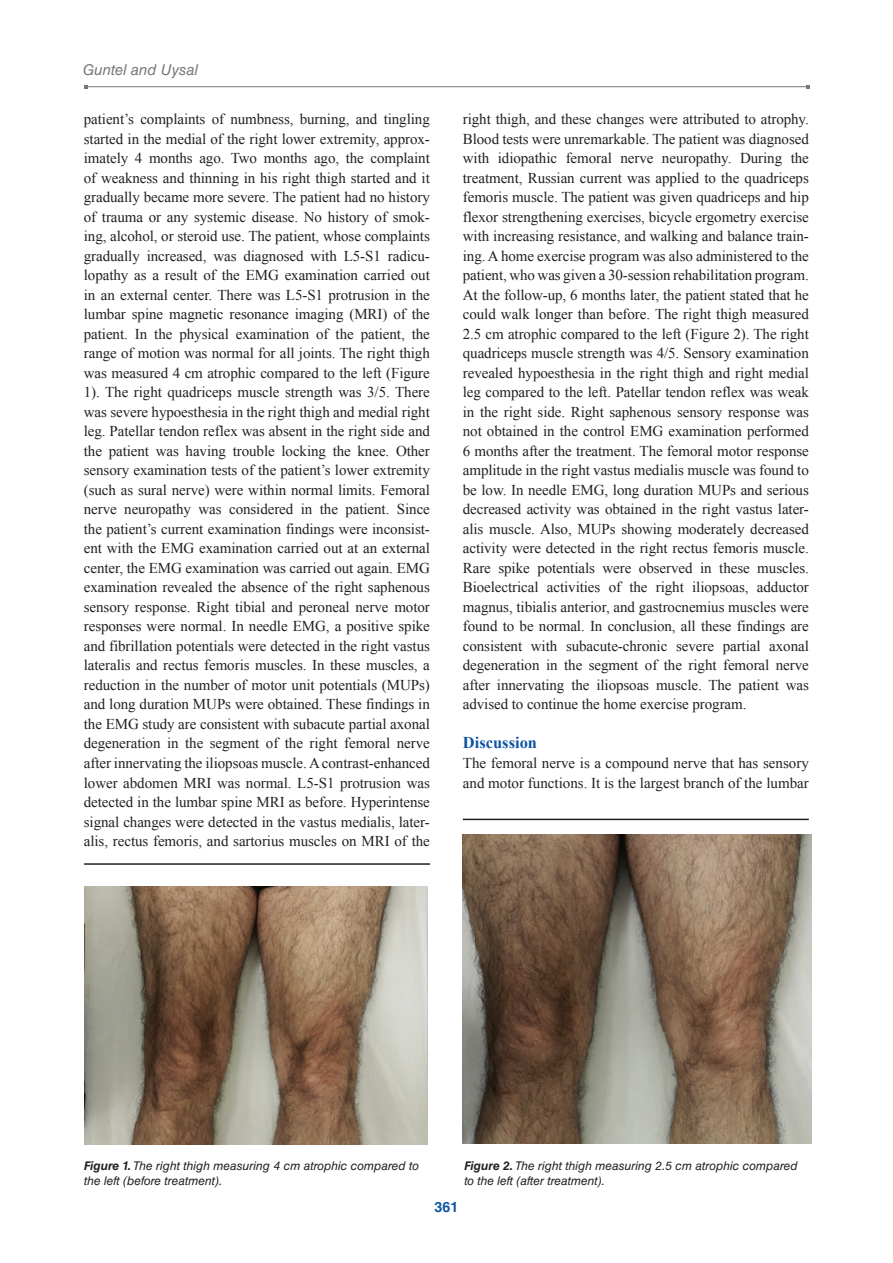
<style>
.page{position:relative;width:893px;height:1263px;background:#fff}
.page>*{position:absolute;margin:0;border:0;box-sizing:border-box;transform-origin:0 0}
.t1{font:700 16.5px "Times New Roman";color:#1055a4}
.t2{font:15px/19.5px "Times New Roman";letter-spacing:-.005em;color:#231f20;text-align:justify}
.t3{font:italic 15px "Helvetica LT Std";color:#76787b}
.t4{font:700 14.25px "Helvetica LT Std";color:#1055a4}
.t5{font:italic 12px/14.4px "Helvetica LT Std";color:#231f20}
.s1{font-weight:700}
</style>
<div class="page">
<hr style="left:86px;top:86px;width:721px;height:1px;background:#76787b">
<img style="left:85px;top:886px;width:343px;height:258px">
<img style="left:463px;top:834px;width:348px;height:310px">
<hr style="left:463px;top:819px;width:346px;height:1px;background:#231f20">
<hr style="left:84px;top:863px;width:346px;height:2px;background:#231f20">
<p class="t3" style="left:83px;top:61px;width:117px">Guntel and Uysal</p>
<p class="t2" style="left:84px;top:109px;width:348px">patient’s complaints of numbness, burning, and tingling started in the medial of the right lower extremity, approx&shy;imately 4 months ago. Two months ago, the complaint of weakness and thinning in his right thigh started and it gradually became more severe. The patient had no history of trauma or any systemic disease. No history of smok&shy;ing, alcohol, or steroid use. The patient, whose complaints gradually increased, was diagnosed with L5-S1 radicu&shy;lopathy as a result of the EMG examination carried out in an external center. There was L5-S1 protrusion in the lumbar spine magnetic resonance imaging (MRI) of the patient. In the physical examination of the patient, the range of motion was normal for all joints. The right thigh was measured 4 cm atrophic compared to the left (Figure 1). The right quadriceps muscle strength was 3/5. There was severe hypoesthesia in the right thigh and medial right leg. Patellar tendon reflex was absent in the right side and the patient was having trouble locking the knee. Other sensory examination tests of the patient’s lower extremity (such as sural nerve) were within normal limits. Femoral nerve neuropathy was considered in the patient. Since the patient’s current examination findings were inconsist&shy;ent with the EMG examination carried out at an external center, the EMG examination was carried out again. EMG examination revealed the absence of the right saphenous sensory response. Right tibial and peroneal nerve motor responses were normal. In needle EMG, a positive spike and fibrillation potentials were detected in the right vastus lateralis and rectus femoris muscles. In these muscles, a reduction in the number of motor unit potentials (MUPs) and long duration MUPs were obtained. These findings in the EMG study are consistent with subacute partial axonal degeneration in the segment of the right femoral nerve after innervating the iliopsoas muscle. A contrast-enhanced lower abdomen MRI was normal. L5-S1 protrusion was detected in the lumbar spine MRI as before. Hyperintense signal changes were detected in the vastus medialis, later&shy;alis, rectus femoris, and sartorius muscles on MRI of the</p>
<p class="t2" style="left:463px;top:109px;width:348px">right thigh, and these changes were attributed to atrophy.<br>Blood tests were unremarkable. The patient was diagnosed with idiopathic femoral nerve neuropathy. During the treatment, Russian current was applied to the quadriceps femoris muscle. The patient was given quadriceps and hip flexor strengthening exercises, bicycle ergometry exercise with increasing resistance, and walking and balance train&shy;ing. A home exercise program was also administered to the patient, who was given a 30-session rehabilitation program.<br>At the follow-up, 6 months later, the patient stated that he could walk longer than before. The right thigh measured 2.5 cm atrophic compared to the left (Figure 2). The right quadriceps muscle strength was 4/5. Sensory examination revealed hypoesthesia in the right thigh and right medial leg compared to the left. Patellar tendon reflex was weak in the right side. Right saphenous sensory response was not obtained in the control EMG examination performed 6 months after the treatment. The femoral motor response amplitude in the right vastus medialis muscle was found to be low. In needle EMG, long duration MUPs and serious decreased activity was obtained in the right vastus later&shy;alis muscle. Also, MUPs showing moderately decreased activity were detected in the right rectus femoris muscle.<br>Rare spike potentials were observed in these muscles.<br>Bioelectrical activities of the right iliopsoas, adductor magnus, tibialis anterior, and gastrocnemius muscles were found to be normal. In conclusion, all these findings are consistent with subacute-chronic severe partial axonal degeneration in the segment of the right femoral nerve after innervating the iliopsoas muscle. The patient was advised to continue the home exercise program.</p>
<p class="t1" style="left:463px;top:731px;width:76px">Discussion</p>
<p class="t2" style="left:463px;top:753px;width:347px">The femoral nerve is a compound nerve that has sensory and motor functions. It is the largest branch of the lumbar</p>
<p class="t5" style="left:84px;top:1159px;width:336px"><span class="s1">Figure 1.</span> The right thigh measuring 4 cm atrophic compared to the left (before treatment).</p>
<p class="t5" style="left:464px;top:1159px;width:335px"><span class="s1">Figure 2.</span> The right thigh measuring 2.5 cm atrophic compared to the left (after treatment).</p>
<p class="t4" style="left:435px;top:1198px;width:25px">361</p>
</div>
